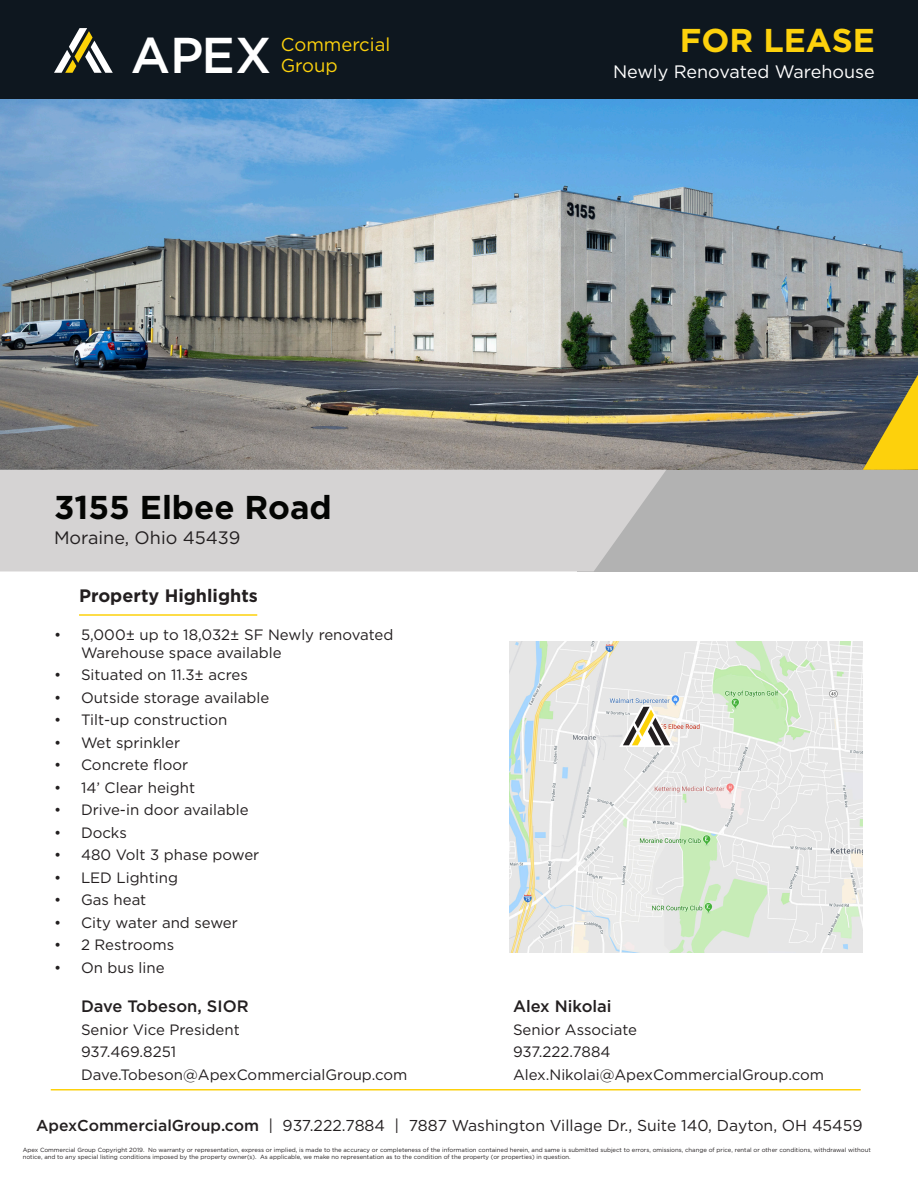
<style>
.page{position:relative;width:918px;height:1188px;background:#fff}
.page>*{position:absolute;margin:0;border:0;box-sizing:border-box;transform-origin:0 0}
.t1{font:500 50.25px "Gotham";color:#fff}
.t2{font:700 33px "Gotham";color:#040503}
.t3{font:700 33px "Gotham";color:#fdd10c}
.t4{font:18.6px/20.9px "Gotham";color:#fcd10d}
.t5{font:18px "Gotham";color:#fff}
.t6{font:700 18px "Gotham";color:#231f20}
.t7{font:18px "Gotham";color:#231f20}
.t8{font:500 16.5px "Gotham";color:#231f20}
.t9{font:15.75px "Gotham";color:#231f20}
.t10{font:15px/22.5px "Gotham";color:#231f20}
.t11{font:6px/7.2px "Gotham";color:#231f20}
.s1{font-weight:500}
</style>
<div class="page">
<img style="left:0;top:99px;width:918px;height:371px">
<div style="left:0;top:0;width:918px;height:99px;background:#0e171f"></div>
<div style="left:577px;top:470px;width:341px;height:102px;background:#b2b2b2"></div>
<hr style="left:79px;top:614px;width:178px;height:2px;background:#fdd10b">
<hr style="left:51px;top:1089px;width:810px;height:1px;background:#fdd10b">
<svg style="left:863px;top:375px;width:55px;height:95px;background:#9e8d33"></svg>
<div style="left:0;top:470px;width:666px;height:101px;background:#d5d3d3"></div>
<img style="left:509px;top:641px;width:354px;height:311px">
<svg style="left:619px;top:705px;width:55px;height:42px"></svg>
<svg style="left:54px;top:28px;width:59px;height:45px"></svg>
<h1 class="t1" style="left:131px;top:22px;width:142px">APEX</h1>
<p class="t4" style="left:281px;top:34px;width:111px">Commercial<br>Group</p>
<p class="t3" style="left:680px;top:18px;width:196px">FOR LEASE</p>
<p class="t5" style="left:613px;top:60px;width:263px">Newly Renovated Warehouse</p>
<p class="t2" style="left:54px;top:485px;width:279px">3155 Elbee Road</p>
<p class="t7" style="left:54px;top:526px;width:188px">Moraine, Ohio 45439</p>
<p class="t6" style="left:79px;top:583px;width:180px">Property Highlights</p>
<p class="t10" style="left:81px;top:625px;width:314px;line-height:18px;text-indent:-27px">• 5,000± up to 18,032± SF Newly renovated<br>Warehouse space available</p>
<p class="t10" style="left:54px;top:663px;width:195px">• Situated on 11.3± acres</p>
<p class="t10" style="left:54px;top:686px;width:217px">• Outside storage available</p>
<p class="t10" style="left:54px;top:708px;width:175px">• Tilt-up construction</p>
<p class="t10" style="left:54px;top:731px;width:128px">• Wet sprinkler</p>
<p class="t10" style="left:54px;top:753px;width:136px">• Concrete floor</p>
<p class="t10" style="left:54px;top:776px;width:143px">• 14’ Clear height</p>
<p class="t10" style="left:54px;top:798px;width:196px">• Drive-in door available</p>
<p class="t10" style="left:54px;top:821px;width:74px">• Docks</p>
<p class="t10" style="left:54px;top:843px;width:207px">• 480 Volt 3 phase power</p>
<p class="t10" style="left:54px;top:866px;width:126px">• LED Lighting</p>
<p class="t10" style="left:54px;top:888px;width:94px">• Gas heat</p>
<p class="t10" style="left:54px;top:911px;width:185px">• City water and sewer</p>
<p class="t10" style="left:54px;top:933px;width:122px">• 2 Restrooms</p>
<p class="t10" style="left:54px;top:956px;width:112px">• On bus line</p>
<p class="t8" style="left:81px;top:996px;width:169px">Dave Tobeson, SIOR</p>
<p class="t10" style="left:81px;top:1018px;width:160px">Senior Vice President<br>937.469.8251</p>
<p class="t10" style="left:81px;top:1063px;width:328px">Dave.Tobeson@ApexCommercialGroup.com</p>
<p class="t8" style="left:513px;top:996px;width:100px">Alex Nikolai</p>
<p class="t10" style="left:513px;top:1018px;width:126px">Senior Associate<br>937.222.7884</p>
<p class="t10" style="left:513px;top:1063px;width:312px">Alex.Nikolai@ApexCommercialGroup.com</p>
<p class="t9" style="left:36px;top:1116px;width:828px"><span class="s1">ApexCommercialGroup.com</span> | 937.222.7884 | 7887 Washington Village Dr., Suite 140, Dayton, OH 45459</p>
<p class="t11" style="left:23px;top:1146px;width:850px">Apex Commercial Group Copyright 2019. No warranty or representation, express or implied, is made to the accuracy or completeness of the information contained herein, and same is submitted subject to errors, omissions, change of price, rental or other conditions, withdrawal without notice, and to any special listing conditions imposed by the property owner(s). As applicable, we make no representation as to the condition of the property (or properties) in question.</p>
</div>
